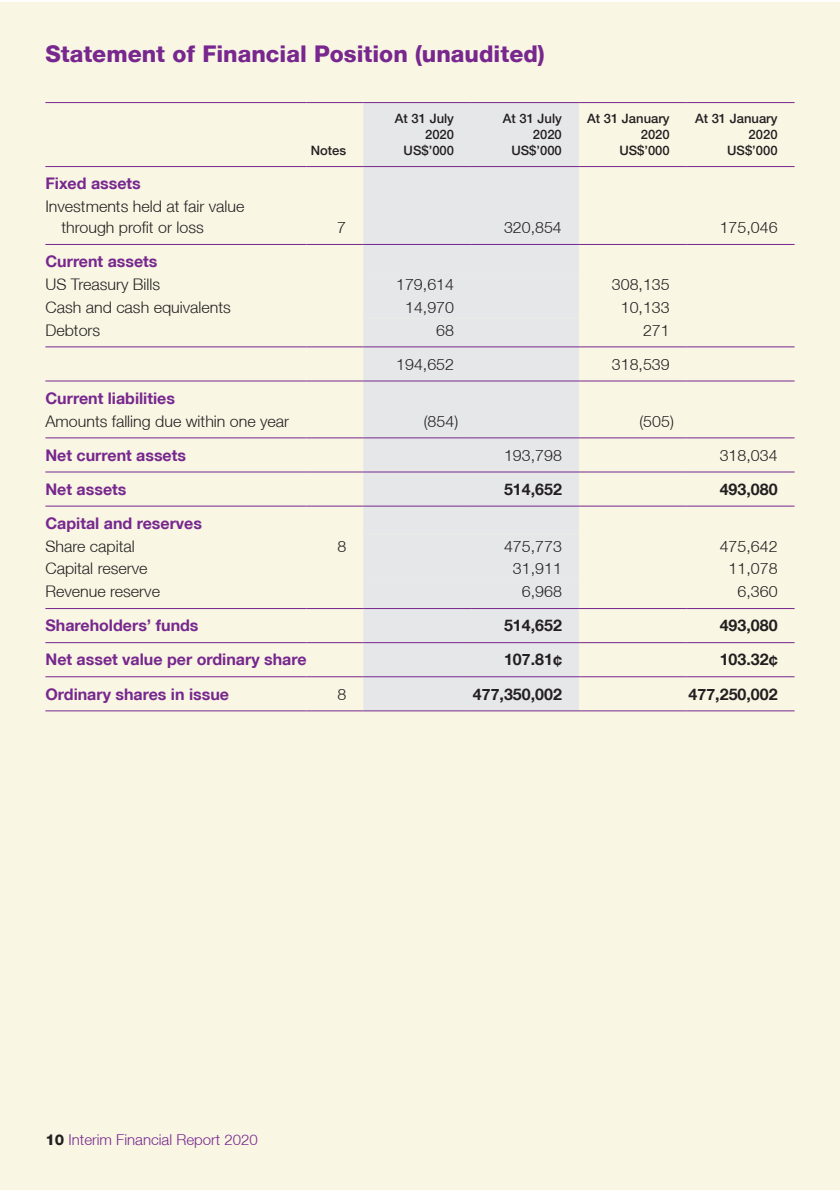
<style>
.page{position:relative;width:840px;height:1191px;background:#fff}
.page>*{position:absolute;margin:0;border:0;box-sizing:border-box;transform-origin:0 0}
.MAIN_HEAD_INT{font:800 23px "Helvetica Neue LT";color:#77278d}
.LEFT_TEXT{font:300 16px "Helvetica Neue LT";color:#231f20}
.LEFT_TEXT-2{font:700 16px "Helvetica Neue LT";color:#77278d}
.RIGHT_TEXT{font:300 16px "Helvetica Neue LT";color:#231f20}
.RIGHT_TEXT-2{font:700 16px "Helvetica Neue LT";color:#231f20}
.t1{font:300 15px "Helvetica Neue LT";color:#77278d}
.RIGHT_HEAD{font:500 13px/16px "Helvetica Neue LT Std";color:#231f20;text-align:right}
.s1{font-weight:800;color:#231f20}
</style>
<div class="page">
<div style="left:0;top:2px;width:839px;height:1187px;background:#f9f6e4"></div>
<div style="left:363px;top:103px;width:215px;height:607px;background:#e6e7e9"></div>
<div style="left:363px;top:167px;width:215px;height:441px;background:#e6e7e9"></div>
<hr style="left:45px;top:471px;width:261px;height:1px;background:#77278d">
<hr style="left:306px;top:102px;width:57px;height:1px;background:#77278d">
<hr style="left:363px;top:102px;width:108px;height:1px;background:#77278d">
<hr style="left:578px;top:102px;width:108px;height:1px;background:#77278d">
<hr style="left:471px;top:102px;width:107px;height:1px;background:#77278d">
<hr style="left:686px;top:102px;width:108px;height:1px;background:#77278d">
<hr style="left:45px;top:166px;width:261px;height:1px;background:#77278d">
<hr style="left:306px;top:166px;width:57px;height:1px;background:#77278d">
<hr style="left:363px;top:166px;width:108px;height:1px;background:#77278d">
<hr style="left:471px;top:166px;width:107px;height:1px;background:#77278d">
<hr style="left:578px;top:166px;width:108px;height:1px;background:#77278d">
<hr style="left:686px;top:166px;width:108px;height:1px;background:#77278d">
<hr style="left:45px;top:346px;width:261px;height:1px;background:#77278d">
<hr style="left:45px;top:244px;width:261px;height:1px;background:#77278d">
<hr style="left:45px;top:380px;width:261px;height:1px;background:#77278d">
<hr style="left:45px;top:437px;width:261px;height:1px;background:#77278d">
<hr style="left:45px;top:505px;width:261px;height:1px;background:#77278d">
<hr style="left:45px;top:608px;width:261px;height:1px;background:#77278d">
<hr style="left:306px;top:471px;width:57px;height:1px;background:#77278d">
<hr style="left:363px;top:471px;width:108px;height:1px;background:#77278d">
<hr style="left:471px;top:471px;width:107px;height:1px;background:#77278d">
<hr style="left:578px;top:471px;width:108px;height:1px;background:#77278d">
<hr style="left:686px;top:471px;width:108px;height:1px;background:#77278d">
<hr style="left:306px;top:244px;width:57px;height:1px;background:#77278d">
<hr style="left:363px;top:244px;width:108px;height:1px;background:#77278d">
<hr style="left:471px;top:244px;width:107px;height:1px;background:#77278d">
<hr style="left:578px;top:244px;width:108px;height:1px;background:#77278d">
<hr style="left:686px;top:244px;width:108px;height:1px;background:#77278d">
<hr style="left:306px;top:346px;width:57px;height:1px;background:#77278d">
<hr style="left:363px;top:346px;width:108px;height:1px;background:#77278d">
<hr style="left:471px;top:346px;width:107px;height:1px;background:#77278d">
<hr style="left:578px;top:346px;width:108px;height:1px;background:#77278d">
<hr style="left:686px;top:346px;width:108px;height:1px;background:#77278d">
<hr style="left:306px;top:380px;width:57px;height:1px;background:#77278d">
<hr style="left:363px;top:380px;width:108px;height:1px;background:#77278d">
<hr style="left:471px;top:380px;width:107px;height:1px;background:#77278d">
<hr style="left:578px;top:380px;width:108px;height:1px;background:#77278d">
<hr style="left:686px;top:380px;width:108px;height:1px;background:#77278d">
<hr style="left:306px;top:437px;width:57px;height:1px;background:#77278d">
<hr style="left:363px;top:437px;width:108px;height:1px;background:#77278d">
<hr style="left:471px;top:437px;width:107px;height:1px;background:#77278d">
<hr style="left:578px;top:437px;width:108px;height:1px;background:#77278d">
<hr style="left:686px;top:437px;width:108px;height:1px;background:#77278d">
<hr style="left:306px;top:505px;width:57px;height:1px;background:#77278d">
<hr style="left:363px;top:505px;width:108px;height:1px;background:#77278d">
<hr style="left:471px;top:505px;width:107px;height:1px;background:#77278d">
<hr style="left:578px;top:505px;width:108px;height:1px;background:#77278d">
<hr style="left:686px;top:505px;width:108px;height:1px;background:#77278d">
<hr style="left:306px;top:608px;width:57px;height:1px;background:#77278d">
<hr style="left:363px;top:608px;width:108px;height:1px;background:#77278d">
<hr style="left:471px;top:608px;width:107px;height:1px;background:#77278d">
<hr style="left:578px;top:608px;width:108px;height:1px;background:#77278d">
<hr style="left:686px;top:608px;width:108px;height:1px;background:#77278d">
<hr style="left:45px;top:642px;width:261px;height:1px;background:#77278d">
<hr style="left:45px;top:676px;width:261px;height:1px;background:#77278d">
<hr style="left:45px;top:710px;width:261px;height:1px;background:#77278d">
<hr style="left:306px;top:642px;width:57px;height:1px;background:#77278d">
<hr style="left:363px;top:642px;width:108px;height:1px;background:#77278d">
<hr style="left:471px;top:642px;width:107px;height:1px;background:#77278d">
<hr style="left:578px;top:642px;width:108px;height:1px;background:#77278d">
<hr style="left:686px;top:642px;width:108px;height:1px;background:#77278d">
<hr style="left:306px;top:676px;width:57px;height:1px;background:#77278d">
<hr style="left:363px;top:676px;width:108px;height:1px;background:#77278d">
<hr style="left:471px;top:676px;width:107px;height:1px;background:#77278d">
<hr style="left:578px;top:676px;width:108px;height:1px;background:#77278d">
<hr style="left:686px;top:676px;width:108px;height:1px;background:#77278d">
<hr style="left:306px;top:710px;width:57px;height:1px;background:#77278d">
<hr style="left:363px;top:710px;width:108px;height:1px;background:#77278d">
<hr style="left:471px;top:710px;width:107px;height:1px;background:#77278d">
<hr style="left:578px;top:710px;width:108px;height:1px;background:#77278d">
<hr style="left:686px;top:710px;width:108px;height:1px;background:#77278d">
<hr style="left:45px;top:102px;width:261px;height:1px;background:#77278d">
<p class="MAIN_HEAD_INT" style="left:45px;top:40px;width:500px">Statement of Financial Position (unaudited)</p>
<p class="RIGHT_HEAD" style="left:310px;top:142px;width:37px">Notes</p>
<p class="RIGHT_HEAD" style="left:395px;top:110px;width:61px">At 31 July<br>2020</p>
<p class="RIGHT_HEAD" style="left:403px;top:142px;width:52px">US$’000</p>
<p class="RIGHT_HEAD" style="left:502px;top:110px;width:61px">At 31 July<br>2020</p>
<p class="RIGHT_HEAD" style="left:511px;top:142px;width:52px">US$’000</p>
<p class="RIGHT_HEAD" style="left:587px;top:110px;width:84px">At 31 January<br>2020</p>
<p class="RIGHT_HEAD" style="left:619px;top:142px;width:52px">US$’000</p>
<p class="RIGHT_HEAD" style="left:694px;top:110px;width:84px">At 31 January<br>2020</p>
<p class="RIGHT_HEAD" style="left:726px;top:142px;width:52px">US$’000</p>
<p class="LEFT_TEXT-2" style="left:45px;top:174px;width:97px">Fixed assets</p>
<p class="LEFT_TEXT" style="left:45px;top:197px;width:200px">Investments held at fair value</p>
<p class="LEFT_TEXT" style="left:61px;top:218px;width:144px">through profit or loss</p>
<p class="RIGHT_TEXT" style="left:337px;top:218px;width:10px">7</p>
<p class="RIGHT_TEXT" style="left:503px;top:218px;width:59px">320,854</p>
<p class="RIGHT_TEXT" style="left:719px;top:218px;width:59px">175,046</p>
<p class="LEFT_TEXT-2" style="left:45px;top:252px;width:114px">Current assets</p>
<p class="LEFT_TEXT" style="left:45px;top:274px;width:116px">US Treasury Bills</p>
<p class="RIGHT_TEXT" style="left:396px;top:274px;width:59px">179,614</p>
<p class="RIGHT_TEXT" style="left:611px;top:274px;width:59px">308,135</p>
<p class="LEFT_TEXT" style="left:45px;top:297px;width:187px">Cash and cash equivalents</p>
<p class="RIGHT_TEXT" style="left:405px;top:297px;width:50px">14,970</p>
<p class="RIGHT_TEXT" style="left:620px;top:297px;width:50px">10,133</p>
<p class="LEFT_TEXT" style="left:45px;top:320px;width:56px">Debtors</p>
<p class="RIGHT_TEXT" style="left:436px;top:320px;width:19px">68</p>
<p class="RIGHT_TEXT" style="left:642px;top:320px;width:28px">271</p>
<p class="RIGHT_TEXT" style="left:396px;top:354px;width:59px">194,652</p>
<p class="RIGHT_TEXT" style="left:611px;top:354px;width:59px">318,539</p>
<p class="LEFT_TEXT-2" style="left:45px;top:388px;width:131px">Current liabilities</p>
<p class="LEFT_TEXT" style="left:45px;top:411px;width:245px">Amounts falling due within one year</p>
<p class="RIGHT_TEXT" style="left:423px;top:411px;width:36px">(854)</p>
<p class="RIGHT_TEXT" style="left:639px;top:411px;width:36px">(505)</p>
<p class="LEFT_TEXT-2" style="left:45px;top:445px;width:142px">Net current assets</p>
<p class="RIGHT_TEXT" style="left:503px;top:445px;width:59px">193,798</p>
<p class="RIGHT_TEXT" style="left:719px;top:445px;width:59px">318,034</p>
<p class="LEFT_TEXT-2" style="left:45px;top:479px;width:82px">Net assets</p>
<p class="RIGHT_TEXT-2" style="left:503px;top:479px;width:59px">514,652</p>
<p class="RIGHT_TEXT-2" style="left:719px;top:479px;width:59px">493,080</p>
<p class="LEFT_TEXT-2" style="left:45px;top:513px;width:158px">Capital and reserves</p>
<p class="LEFT_TEXT" style="left:45px;top:536px;width:91px">Share capital</p>
<p class="RIGHT_TEXT" style="left:337px;top:536px;width:10px">8</p>
<p class="RIGHT_TEXT" style="left:504px;top:536px;width:59px">475,773</p>
<p class="RIGHT_TEXT" style="left:719px;top:536px;width:59px">475,642</p>
<p class="LEFT_TEXT" style="left:45px;top:559px;width:103px">Capital reserve</p>
<p class="RIGHT_TEXT" style="left:512px;top:559px;width:50px">31,911</p>
<p class="RIGHT_TEXT" style="left:728px;top:559px;width:50px">11,078</p>
<p class="LEFT_TEXT" style="left:45px;top:582px;width:116px">Revenue reserve</p>
<p class="RIGHT_TEXT" style="left:521px;top:582px;width:42px">6,968</p>
<p class="RIGHT_TEXT" style="left:737px;top:582px;width:42px">6,360</p>
<p class="LEFT_TEXT-2" style="left:45px;top:615px;width:154px">Shareholders’ funds</p>
<p class="RIGHT_TEXT-2" style="left:504px;top:615px;width:59px">514,652</p>
<p class="RIGHT_TEXT-2" style="left:719px;top:615px;width:59px">493,080</p>
<p class="LEFT_TEXT-2" style="left:45px;top:650px;width:262px">Net asset value per ordinary share</p>
<p class="RIGHT_TEXT-2" style="left:504px;top:650px;width:59px">107.81¢</p>
<p class="RIGHT_TEXT-2" style="left:719px;top:650px;width:59px">103.32¢</p>
<p class="LEFT_TEXT-2" style="left:45px;top:684px;width:185px">Ordinary shares in issue</p>
<p class="RIGHT_TEXT" style="left:337px;top:684px;width:10px">8</p>
<p class="RIGHT_TEXT-2" style="left:472px;top:684px;width:90px">477,350,002</p>
<p class="RIGHT_TEXT-2" style="left:688px;top:684px;width:90px">477,250,002</p>
<p class="t1" style="left:45px;top:1130px;width:214px"><span class="s1">10</span> Interim Financial Report 2020</p>
</div>
